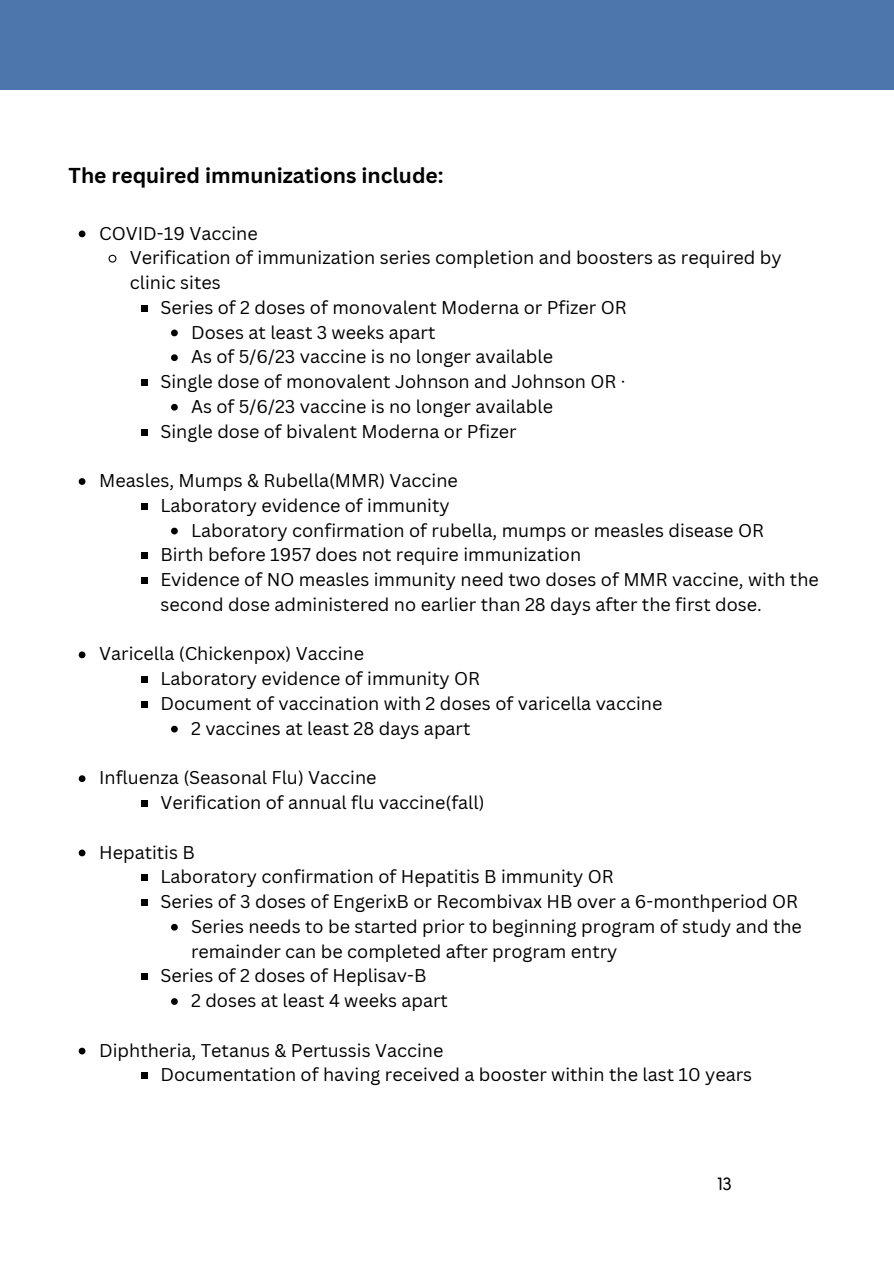
<style>
.page{position:relative;width:894px;height:1264px;background:#fff}
.page>*{position:absolute;margin:0;border:0;box-sizing:border-box;transform-origin:0 0}
.t1{font:700 21px "Canva Sans";color:#000}
.t2{font:18px/24.8px "Canva Sans";color:#000}
.t3{font:16.5px "Nourd";color:#000}
</style>
<div class="page">
<svg style="left:79px;top:230px;width:6px;height:7px"></svg>
<svg style="left:108px;top:254px;width:9px;height:9px"></svg>
<svg style="left:141px;top:305px;width:6px;height:6px"></svg>
<svg style="left:171px;top:329px;width:7px;height:7px"></svg>
<svg style="left:171px;top:354px;width:7px;height:7px"></svg>
<div style="left:141px;top:379px;width:6px;height:7px;background:#000"></div>
<svg style="left:171px;top:404px;width:7px;height:6px"></svg>
<div style="left:141px;top:428px;width:6px;height:7px;background:#000"></div>
<svg style="left:79px;top:478px;width:6px;height:7px"></svg>
<svg style="left:141px;top:503px;width:6px;height:6px"></svg>
<svg style="left:171px;top:527px;width:7px;height:7px"></svg>
<div style="left:141px;top:552px;width:6px;height:7px;background:#000"></div>
<div style="left:141px;top:577px;width:6px;height:7px;background:#000"></div>
<svg style="left:79px;top:651px;width:6px;height:7px"></svg>
<div style="left:141px;top:676px;width:6px;height:7px;background:#000"></div>
<svg style="left:141px;top:701px;width:6px;height:6px"></svg>
<svg style="left:171px;top:725px;width:7px;height:7px"></svg>
<svg style="left:79px;top:775px;width:6px;height:7px"></svg>
<svg style="left:141px;top:800px;width:6px;height:6px"></svg>
<svg style="left:79px;top:849px;width:6px;height:7px"></svg>
<div style="left:141px;top:874px;width:6px;height:7px;background:#000"></div>
<svg style="left:141px;top:899px;width:6px;height:6px"></svg>
<svg style="left:171px;top:923px;width:7px;height:7px"></svg>
<div style="left:141px;top:973px;width:6px;height:7px;background:#000"></div>
<svg style="left:171px;top:998px;width:7px;height:6px"></svg>
<svg style="left:79px;top:1047px;width:6px;height:7px"></svg>
<div style="left:141px;top:1072px;width:6px;height:7px;background:#000"></div>
<div style="left:0;top:0;width:893px;height:89px;background:#4d76ad"></div>
<p class="t1" style="left:69px;top:161px;width:376px">The required immunizations include:</p>
<p class="t2" style="left:99px;top:220px;width:160px">COVID-19 Vaccine</p>
<p class="t2" style="left:130px;top:245px;width:653px">Verification of immunization series completion and boosters as required by clinic sites</p>
<p class="t2" style="left:160px;top:294px;width:468px">Series of 2 doses of monovalent Moderna or Pfizer OR</p>
<p class="t2" style="left:191px;top:319px;width:246px">Doses at least 3 weeks apart</p>
<p class="t2" style="left:191px;top:344px;width:363px">As of 5/6/23 vaccine is no longer available</p>
<p class="t2" style="left:160px;top:369px;width:466px">Single dose of monovalent Johnson and Johnson OR ·</p>
<p class="t2" style="left:191px;top:393px;width:363px">As of 5/6/23 vaccine is no longer available</p>
<p class="t2" style="left:160px;top:418px;width:357px">Single dose of bivalent Moderna or Pfizer</p>
<p class="t2" style="left:99px;top:468px;width:360px">Measles, Mumps &amp; Rubella(MMR) Vaccine</p>
<p class="t2" style="left:160px;top:492px;width:290px">Laboratory evidence of immunity</p>
<p class="t2" style="left:191px;top:517px;width:574px">Laboratory confirmation of rubella, mumps or measles disease OR</p>
<p class="t2" style="left:160px;top:542px;width:422px">Birth before 1957 does not require immunization</p>
<p class="t2" style="left:160px;top:567px;width:659px">Evidence of NO measles immunity need two doses of MMR vaccine, with the second dose administered no earlier than 28 days after the first dose.</p>
<p class="t2" style="left:99px;top:641px;width:266px">Varicella (Chickenpox) Vaccine</p>
<p class="t2" style="left:160px;top:666px;width:321px">Laboratory evidence of immunity OR</p>
<p class="t2" style="left:160px;top:690px;width:503px">Document of vaccination with 2 doses of varicella vaccine</p>
<p class="t2" style="left:191px;top:715px;width:281px">2 vaccines at least 28 days apart</p>
<p class="t2" style="left:99px;top:765px;width:279px">Influenza (Seasonal Flu) Vaccine</p>
<p class="t2" style="left:160px;top:789px;width:325px">Verification of annual flu vaccine(fall)</p>
<p class="t2" style="left:99px;top:839px;width:97px">Hepatitis B</p>
<p class="t2" style="left:160px;top:864px;width:455px">Laboratory confirmation of Hepatitis B immunity OR</p>
<p class="t2" style="left:160px;top:888px;width:639px">Series of 3 doses of EngerixB or Recombivax HB over a 6-monthperiod OR</p>
<p class="t2" style="left:191px;top:913px;width:612px">Series needs to be started prior to beginning program of study and the remainder can be completed after program entry</p>
<p class="t2" style="left:160px;top:963px;width:267px">Series of 2 doses of Heplisav-B</p>
<p class="t2" style="left:191px;top:987px;width:258px">2 doses at least 4 weeks apart</p>
<p class="t2" style="left:99px;top:1037px;width:345px">Diphtheria, Tetanus &amp; Pertussis Vaccine</p>
<h1 class="t2" style="left:160px;top:1062px;width:593px">Documentation of having received a booster within the last 10 years</h1>
<p class="t3" style="left:716px;top:1173px;width:16px">13</p>
</div>
